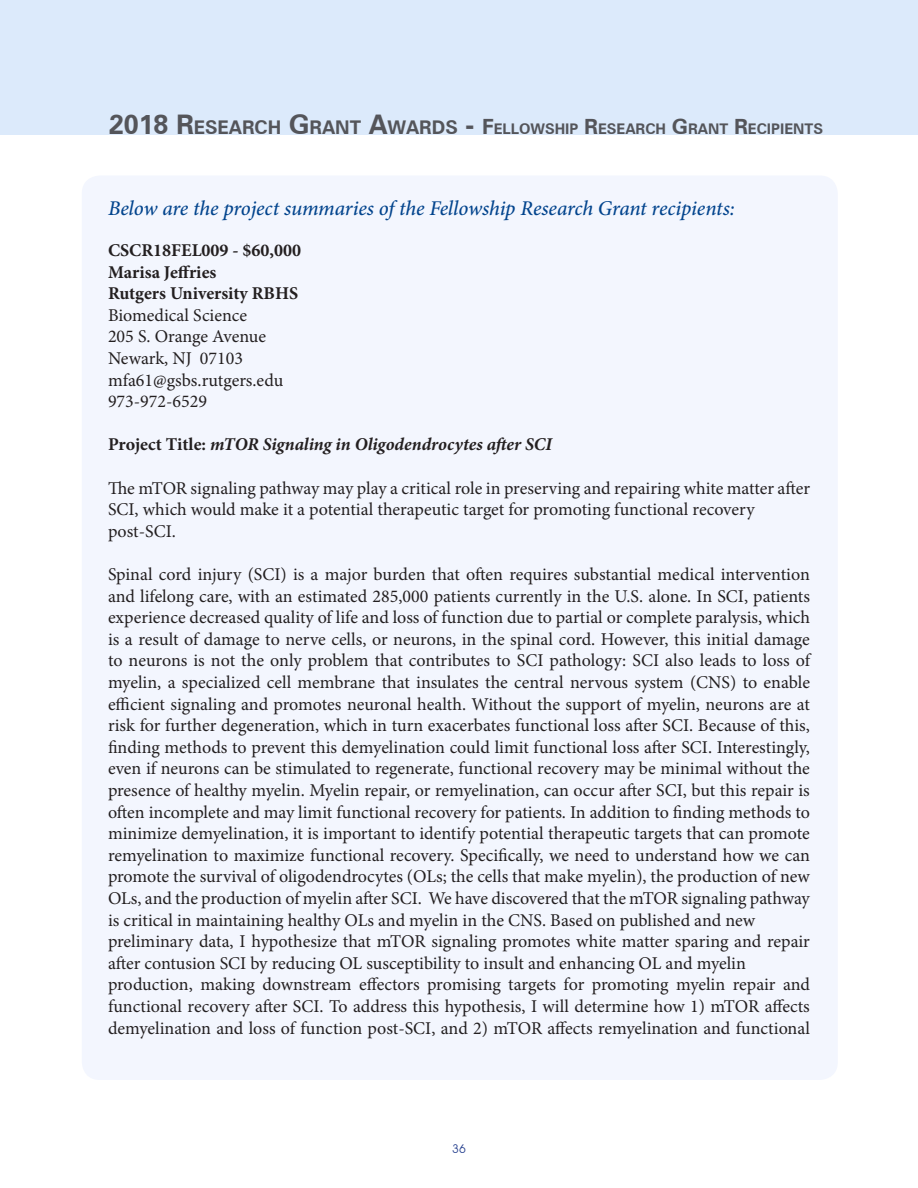
<style>
.page{position:relative;width:918px;height:1188px;background:#fff}
.page>*{position:absolute;margin:0;border:0;box-sizing:border-box;transform-origin:0 0}
.t1{font:italic 500 21px "Minion Pro";letter-spacing:-.01em;color:#02448d}
.t2{font:18px/21.6px "Minion Pro";color:#231f20}
.t3{font:700 18px "Minion Pro";color:#231f20}
.t4{font:italic 700 18px "Minion Pro";letter-spacing:-.005em;color:#231f20}
.t5{font:700 14.7px "Zurich BT";color:#54555a}
.t6{font:12px "Avant Garde IT Cby BT";color:#253f8e}
.s1{font-size:27px}
.s2{font-size:18.9px}
.s3{font-size:21px}
.s4{font-style:normal}
</style>
<div class="page">
<div style="left:0;top:0;width:918px;height:135px;background:#dceafb"></div>
<div style="left:82px;top:176px;width:756px;height:904px;background:#f3f6fe;border-radius:18px"></div>
<p class="t5" style="left:109px;top:120px;width:716px"><span class="s1">2018 R</span><span class="s2">ESEARCH</span> <span class="s1">G</span><span class="s2">RANT</span> <span class="s1">A</span><span class="s2">WARDS</span> <span class="s1">-</span> <span class="s3">F</span>ELLOWSHIP <span class="s3">R</span>ESEARCH <span class="s3">G</span>RANT <span class="s3">R</span>ECIPIENTS</p>
<p class="t1" style="left:108px;top:194px;width:628px">Below are the project summaries of the Fellowship Research Grant recipients:</p>
<p class="t3" style="left:108px;top:238px;width:195px">CSCR18FEL009 - $60,000</p>
<p class="t3" style="left:108px;top:259px;width:110px">Marisa Jeffries</p>
<p class="t3" style="left:108px;top:281px;width:192px">Rutgers University RBHS</p>
<p class="t2" style="left:108px;top:304px;width:141px">Biomedical Science</p>
<p class="t2" style="left:108px;top:326px;width:160px">205 S. Orange Avenue</p>
<p class="t2" style="left:108px;top:348px;width:137px">Newark, NJ 07103</p>
<p class="t2" style="left:108px;top:369px;width:177px">mfa61@gsbs.rutgers.edu</p>
<p class="t2" style="left:108px;top:391px;width:101px">973-972-6529</p>
<p class="t4" style="left:108px;top:432px;width:446px"><span class="s4">Project Title:</span> mTOR Signaling in Oligodendrocytes after SCI</p>
<p class="t2" style="left:108px;top:477px;width:704px">The mTOR signaling pathway may play a critical role in preserving and repairing white matter after<br>SCI, which would make it a potential therapeutic target for promoting functional recovery</p>
<p class="t2" style="left:108px;top:520px;width:69px">post-SCI.</p>
<p class="t2" style="left:108px;top:564px;width:704px;text-align:justify">Spinal cord injury (SCI) is a major burden that often requires substantial medical intervention and lifelong care, with an estimated 285,000 patients currently in the U.S. alone. In SCI, patients experience decreased quality of life and loss of function due to partial or complete paralysis, which is a result of damage to nerve cells, or neurons, in the spinal cord. However, this initial damage to neurons is not the only problem that contributes to SCI pathology: SCI also leads to loss of myelin, a specialized cell membrane that insulates the central nervous system (CNS) to enable efficient signaling and promotes neuronal health. Without the support of myelin, neurons are at risk for further degeneration, which in turn exacerbates functional loss after SCI. Because of this, finding methods to prevent this demyelination could limit functional loss after SCI. Interestingly, even if neurons can be stimulated to regenerate, functional recovery may be minimal without the presence of healthy myelin. Myelin repair, or remyelination, can occur after SCI, but this repair is often incomplete and may limit functional recovery for patients. In addition to finding methods to minimize demyelination, it is important to identify potential therapeutic targets that can promote remyelination to maximize functional recovery. Specifically, we need to understand how we can promote the survival of oligodendrocytes (OLs; the cells that make myelin), the production of new OLs, and the production of myelin after SCI. We have discovered that the mTOR signaling pathway is critical in maintaining healthy OLs and myelin in the CNS. Based on published and new</p>
<p class="t2" style="left:108px;top:931px;width:704px">preliminary data, I hypothesize that mTOR signaling promotes white matter sparing and repair after contusion SCI by reducing OL susceptibility to insult and enhancing OL and myelin</p>
<p class="t2" style="left:108px;top:974px;width:704px;text-align:justify">production, making downstream effectors promising targets for promoting myelin repair and functional recovery after SCI. To address this hypothesis, I will determine how 1) mTOR affects demyelination and loss of function post-SCI, and 2) mTOR affects remyelination and functional</p>
<p class="t6" style="left:452px;top:1141px;width:15px">36</p>
</div>
